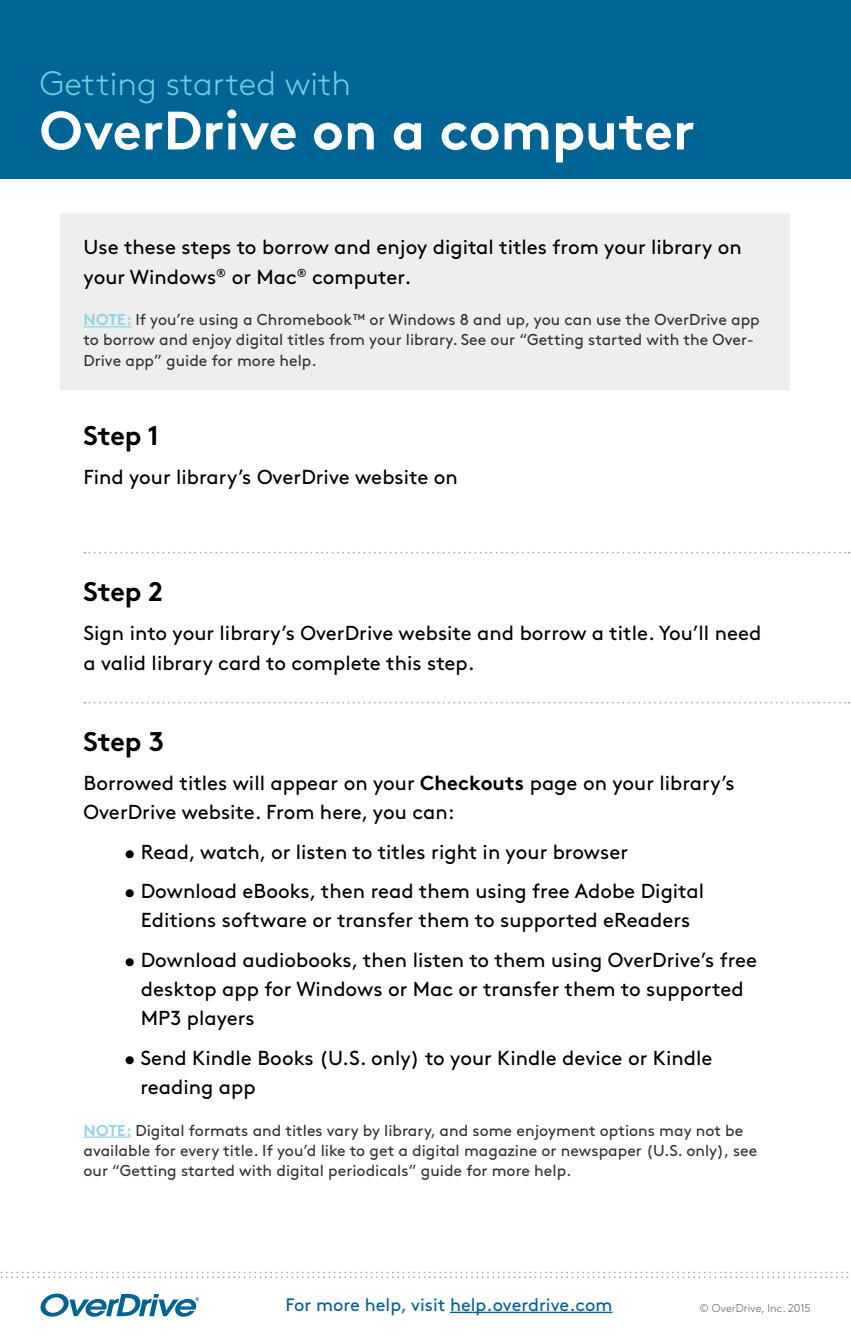
<style>
.page{position:relative;width:851px;height:1337px;background:#fff}
.page>*{position:absolute;margin:0;border:0;box-sizing:border-box;transform-origin:0 0}
.t1{font:700 54px "Brown Std";color:#fff}
.t2{font:300 33.75px "Brown Std";color:#6dcde3}
.t3{font:700 27px "Brown Std";letter-spacing:-.015em;color:#000001}
.t4{font:20.25px/29.2px "Brown Std";color:#000001}
.t5{font:18px "Brown Std";color:#006494}
.t6{font:15.75px/20.2px "Brown Std";color:#313334}
.t7{font:300 11.25px "Brown Std";color:#636366}
.s1{font-weight:700;color:#8ed5e8}
.s2{font-weight:700}
</style>
<div class="page">
<div style="left:0;top:0;width:850px;height:178px;background:#006494"></div>
<svg style="left:40px;top:1293px;width:159px;height:23px"></svg>
<div style="left:61px;top:213px;width:729px;height:177px;background:#eeeeef"></div>
<hr style="left:450px;top:1311px;width:162px;height:2px;background:#006494">
<svg style="left:84px;top:552px;width:765px;height:1px"></svg>
<svg style="left:84px;top:702px;width:765px;height:1px"></svg>
<svg style="left:0;top:1271px;width:849px;height:7px"></svg>
<hr style="left:84px;top:326px;width:47px;height:1px;background:#8ed5e8">
<hr style="left:84px;top:1136px;width:47px;height:1px;background:#8ed5e8">
<h2 class="t2" style="left:40px;top:65px;width:313px">Getting started with</h2>
<h1 class="t1" style="left:40px;top:98px;width:656px">OverDrive on a computer</h1>
<p class="t4" style="left:83px;top:233px;width:660px">Use these steps to borrow and enjoy digital titles from your library on your Windows<sup>®</sup> or Mac<sup>®</sup> computer.</p>
<p class="t6" style="left:83px;top:310px;width:677px"><span class="s1">NOTE:</span> If you’re using a Chromebook™ or Windows 8 and up, you can use the OverDrive app to borrow and enjoy digital titles from your library. See our “Getting started with the Over-<br>Drive app” guide for more help.</p>
<h3 class="t3" style="left:83px;top:418px;width:77px">Step 1</h3>
<p class="t4" style="left:83px;top:462px;width:376px">Find your library’s OverDrive website on</p>
<h3 class="t3" style="left:83px;top:575px;width:81px">Step 2</h3>
<p class="t4" style="left:83px;top:619px;width:679px">Sign into your library’s OverDrive website and borrow a title. You’ll need a valid library card to complete this step.</p>
<h3 class="t3" style="left:83px;top:724px;width:82px">Step 3</h3>
<p class="t4" style="left:83px;top:768px;width:652px">Borrowed titles will appear on your <span class="s2">Checkouts</span> page on your library’s<br>OverDrive website. From here, you can:</p>
<p class="t4" style="left:124px;top:837px;width:505px">• Read, watch, or listen to titles right in your browser</p>
<p class="t4" style="left:124px;top:876px;width:581px;text-align:center">• Download eBooks, then read them using free Adobe Digital<br>Editions software or transfer them to supported eReaders</p>
<p class="t4" style="left:141px;top:945px;width:618px;text-indent:-17px">• Download audiobooks, then listen to them using OverDrive’s free desktop app for Windows or Mac or transfer them to supported<br>MP3 players</p>
<p class="t4" style="left:140px;top:1043px;width:573px;text-indent:-16px">• Send Kindle Books (U.S. only) to your Kindle device or Kindle reading app</p>
<p class="t6" style="left:83px;top:1120px;width:675px"><span class="s1">NOTE:</span> Digital formats and titles vary by library, and some enjoyment options may not be available for every title. If you’d like to get a digital magazine or newspaper (U.S. only), see our “Getting started with digital periodicals” guide for more help.</p>
<p class="t5" style="left:285px;top:1293px;width:328px">For more help, visit help.overdrive.com</p>
<p class="t7" style="left:699px;top:1301px;width:113px">© OverDrive, Inc. 2015</p>
</div>
